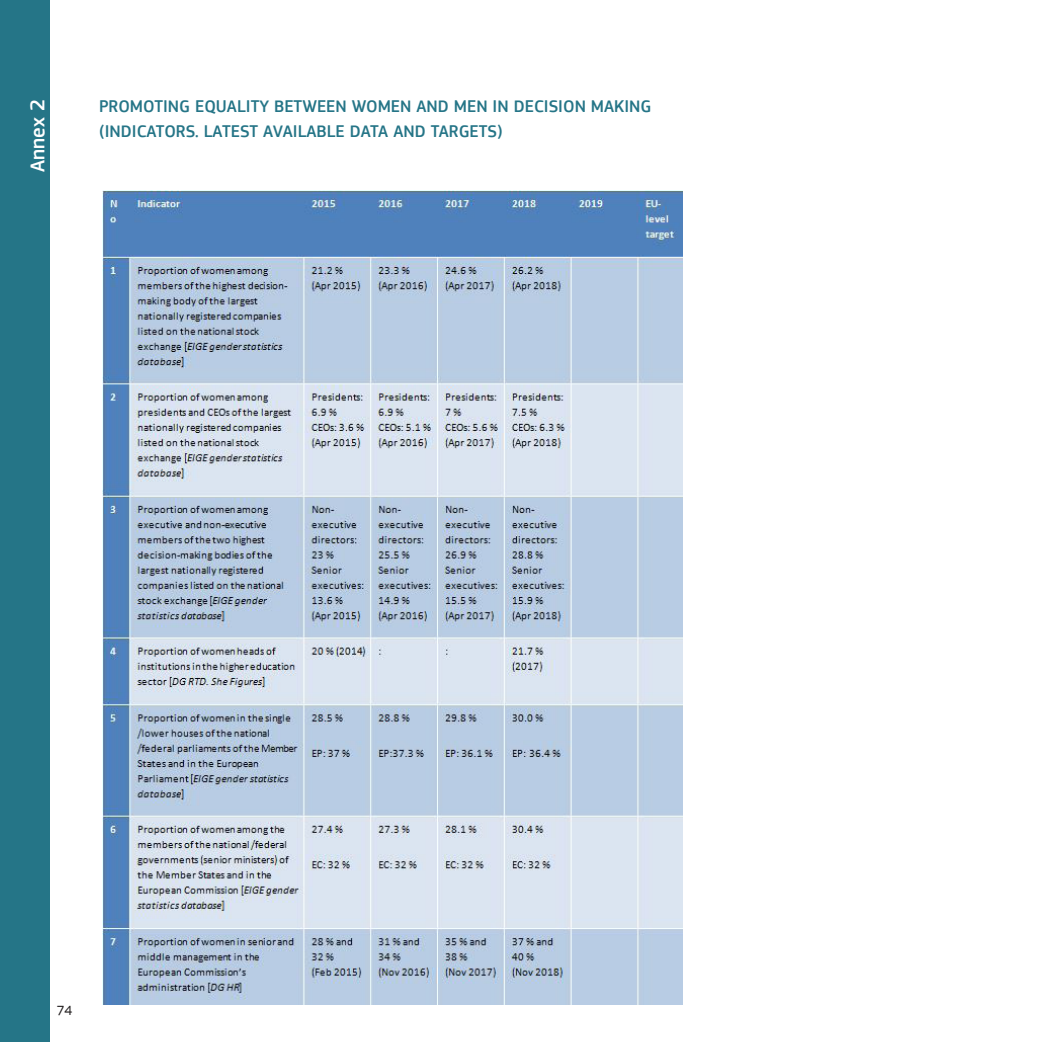
<style>
.page{position:relative;width:1042px;height:1042px;background:#fff}
.page>*{position:absolute;margin:0;border:0;box-sizing:border-box;transform-origin:0 0}
.t1{font:500 21px "EC Square Sans Pro";color:#fff}
.headline{font:500 17.5px/24.5px "EC Square Sans Pro";color:#257587}
.t2{font:14px "EC Square Sans Pro";color:#231f20}
</style>
<div class="page">
<div style="left:0;top:0;width:50px;height:1042px;background:#257587"></div>
<img style="left:102px;top:190px;width:580px;height:814px">
<p class="t1" style="left:25px;top:172px;width:74px;rotate:-90deg">Annex 2</p>
<p class="headline" style="left:99px;top:95px;width:554px">PROMOTING EQUALITY BETWEEN WOMEN AND MEN IN DECISION MAKING (INDICATORS. LATEST AVAILABLE DATA AND TARGETS)</p>
<p class="t2" style="left:57px;top:1002px;width:17px">74</p>
</div>
